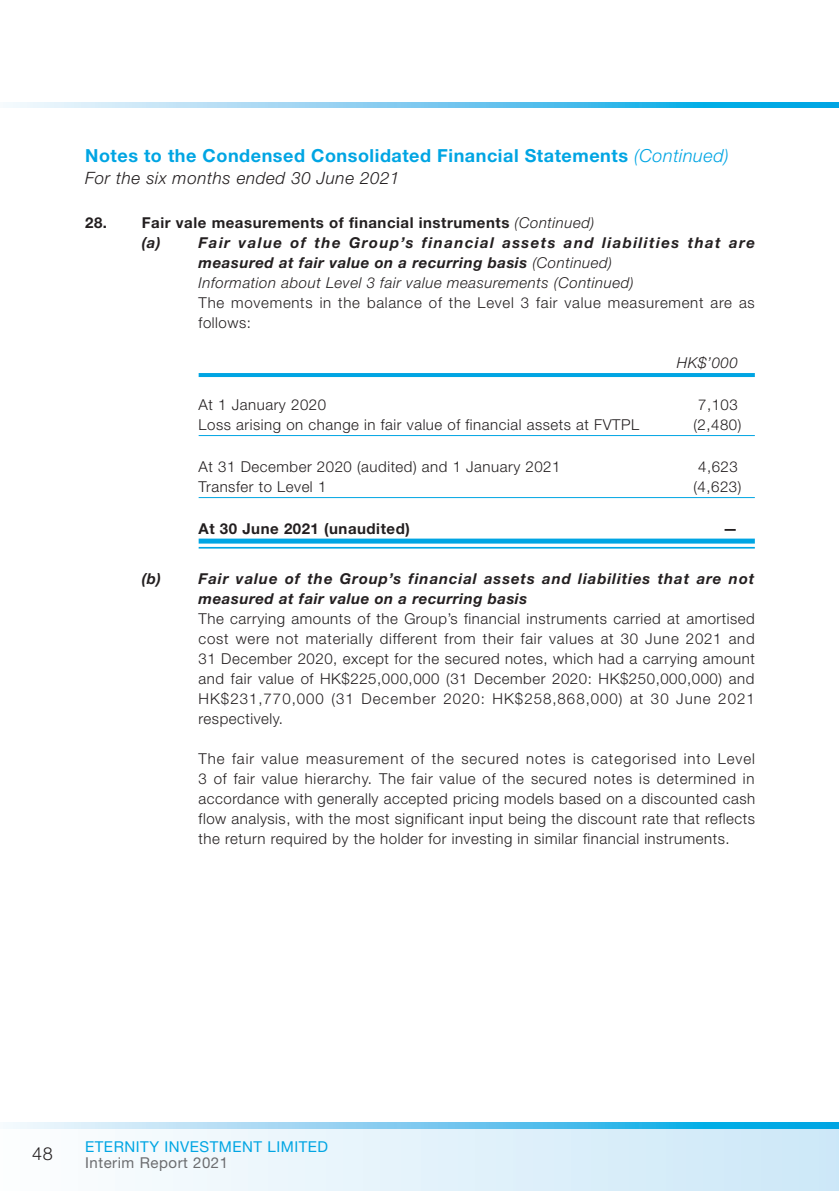
<style>
.page{position:relative;width:840px;height:1191px;background:#fff}
.page>*{position:absolute;margin:0;border:0;box-sizing:border-box;transform-origin:0 0}
.t1{font:700 18px "Helvetica Neue LT Std";letter-spacing:.03em;color:#00a5e3}
.t2{font:300 18px "Helvetica Neue LT Std";color:#231f20}
.t3{font:italic 300 17px "Helvetica Neue LT Std";letter-spacing:.035em;color:#231f20}
.Notes{font:300 15px/20px "Helvetica Neue LT Std";letter-spacing:.05em;color:#231f20;text-align:justify}
.Notes_Table{font:300 15px "Helvetica Neue LT Std";letter-spacing:.035em;color:#231f20}
.Notes_Subhead_2{font:italic 700 15px/20px "Helvetica Neue LT Std";letter-spacing:.095em;color:#231f20}
.Notes_Subhead_2-2{font:italic 700 15px/20px "Helvetica Neue LT Std";letter-spacing:.06em;color:#231f20}
.Notes_Subhead_1{font:700 15px "Helvetica Neue LT Std";letter-spacing:.035em;color:#231f20}
.Notes_Subhead_3{font:italic 300 15px "Helvetica Neue LT Std";letter-spacing:.035em;color:#231f20}
.t4{font:15px "Helvetica Neue LT Std";letter-spacing:.035em;color:#00a5e3}
.Notes_Table-2{font:700 15px "Helvetica Neue LT Std";letter-spacing:.035em;color:#231f20}
.t5{font:15px "Helvetica Neue LT Std";letter-spacing:.035em;color:#6c6d70}
.Notes_Table-3{font:italic 300 15px "Helvetica Neue LT Std";color:#231f20}
.s1{font-weight:300;font-style:italic}
.s2{font-weight:300}
</style>
<div class="page">
<div style="left:0;top:1128px;width:838px;height:63px;background:linear-gradient(to right,#fdfefe,#cce8f8)"></div>
<svg style="left:6px;top:1123px;width:832px;height:5px;background:#73caef"></svg>
<svg style="left:6px;top:102px;width:832px;height:5px;background:#73caef"></svg>
<hr style="left:198px;top:373px;width:556px;height:4px;background:#00a5e3">
<hr style="left:198px;top:435px;width:556px;height:1px;background:#00a5e3">
<hr style="left:198px;top:497px;width:556px;height:1px;background:#00a5e3">
<div style="left:198px;top:538px;width:556px;height:5px;background:#00a5e3"></div>
<hr style="left:198px;top:547px;width:556px;height:1px;background:#00a5e3">
<p class="t1" style="left:85px;top:145px;width:645px">Notes to the Condensed Consolidated Financial Statements <span class="s1">(Continued)</span></p>
<p class="t3" style="left:85px;top:167px;width:316px">For the six months ended 30 June 2021</p>
<p class="Notes_Subhead_1" style="left:85px;top:213px;width:510px">28. Fair vale measurements of financial instruments <span class="s1">(Continued)</span></p>
<p class="Notes_Subhead_2-2" style="left:142px;top:232px;width:20px">(a)</p>
<p class="Notes_Subhead_2" style="left:198px;top:232px;width:557px">Fair value of the Group’s financial assets and liabilities that are measured at fair value on a recurring basis <span class="s2">(Continued)</span></p>
<p class="Notes_Subhead_3" style="left:198px;top:274px;width:436px">Information about Level 3 fair value measurements (Continued)</p>
<p class="Notes" style="left:198px;top:292px;width:557px">The movements in the balance of the Level 3 fair value measurement are as follows:</p>
<p class="Notes_Table-3" style="left:676px;top:354px;width:62px">HK$’000</p>
<p class="Notes_Table" style="left:198px;top:395px;width:129px">At 1 January 2020</p>
<p class="Notes_Table" style="left:697px;top:395px;width:41px">7,103</p>
<p class="Notes_Table" style="left:198px;top:415px;width:442px">Loss arising on change in fair value of financial assets at FVTPL</p>
<p class="Notes_Table" style="left:693px;top:415px;width:49px">(2,480)</p>
<p class="Notes_Table" style="left:198px;top:457px;width:363px">At 31 December 2020 (audited) and 1 January 2021</p>
<p class="Notes_Table" style="left:697px;top:457px;width:41px">4,623</p>
<p class="Notes_Table" style="left:198px;top:477px;width:129px">Transfer to Level 1</p>
<p class="Notes_Table" style="left:693px;top:477px;width:49px">(4,623)</p>
<p class="Notes_Table-2" style="left:198px;top:519px;width:212px">At 30 June 2021 (unaudited)</p>
<p class="Notes_Table-2" style="left:722px;top:519px;width:16px">—</p>
<p class="Notes_Subhead_2-2" style="left:142px;top:568px;width:21px">(b)</p>
<p class="Notes_Subhead_2-2" style="left:198px;top:568px;width:557px">Fair value of the Group’s financial assets and liabilities that are not measured at fair value on a recurring basis</p>
<p class="Notes" style="left:198px;top:608px;width:557px">The carrying amounts of the Group’s financial instruments carried at amortised cost were not materially different from their fair values at 30 June 2021 and 31 December 2020, except for the secured notes, which had a carrying amount and fair value of HK$225,000,000 (31 December 2020: HK$250,000,000) and HK$231,770,000 (31 December 2020: HK$258,868,000) at 30 June 2021 respectively.</p>
<p class="Notes" style="left:198px;top:748px;width:557px">The fair value measurement of the secured notes is categorised into Level 3 of fair value hierarchy. The fair value of the secured notes is determined in accordance with generally accepted pricing models based on a discounted cash flow analysis, with the most significant input being the discount rate that reflects the return required by the holder for investing in similar financial instruments.</p>
<p class="t2" style="left:32px;top:1142px;width:22px">48</p>
<p class="t4" style="left:85px;top:1137px;width:244px">ETERNITY INVESTMENT LIMITED</p>
<p class="t5" style="left:85px;top:1153px;width:144px">Interim Report 2021</p>
</div>
